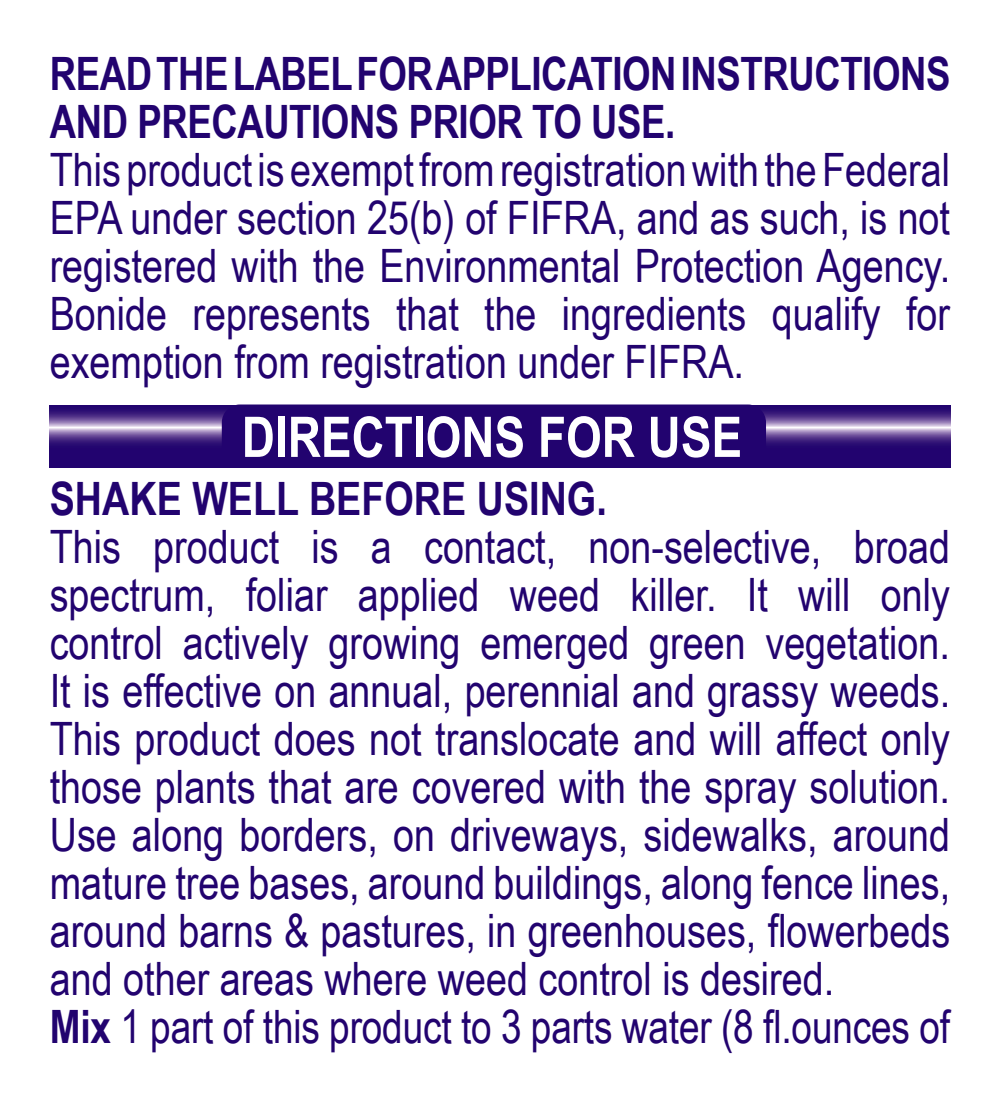
<style>
.page{position:relative;width:1000px;height:1101px;background:#fff}
.page>*{position:absolute;margin:0;border:0;box-sizing:border-box;transform-origin:0 0}
.t1{font:700 56px "Arial Narrow";color:#fff}
.t2{font:46px/48px "Arial Narrow";color:#22036f}
.t3{font:700 46px/48px "Arial Narrow";letter-spacing:-.01em;color:#22036f}
.s1{font-weight:700}
</style>
<div class="page">
<svg style="left:49px;top:404px;width:902px;height:64px;background:#36197b"></svg>
<p class="t3" style="left:50px;top:48px;width:902px">READ THE LABEL FOR APPLICATION INSTRUCTIONS<br>AND PRECAUTIONS PRIOR TO USE.</p>
<p class="t2" style="left:50px;top:144px;width:902px;text-align:justify">This product is exempt from registration with the Federal EPA under section 25(b) of FIFRA, and as such, is not registered with the Environmental Protection Agency.<br>Bonide represents that the ingredients qualify for exemption from registration under FIFRA.</p>
<p class="t1" style="left:242px;top:394px;width:502px">DIRECTIONS FOR USE</p>
<p class="t3" style="left:50px;top:472px;width:558px">SHAKE WELL BEFORE USING.</p>
<p class="t2" style="left:50px;top:521px;width:902px">This product is a contact, non-selective, broad spectrum, foliar applied weed killer. It will only control actively growing emerged green vegetation.<br>It is effective on annual, perennial and grassy weeds.<br>This product does not translocate and will affect only those plants that are covered with the spray solution.<br>Use along borders, on driveways, sidewalks, around mature tree bases, around buildings, along fence lines, around barns &amp; pastures, in greenhouses, flowerbeds and other areas where weed control is desired.<br><span class="s1">Mix</span> 1 part of this product to 3 parts water (8 fl.ounces of</p>
</div>
